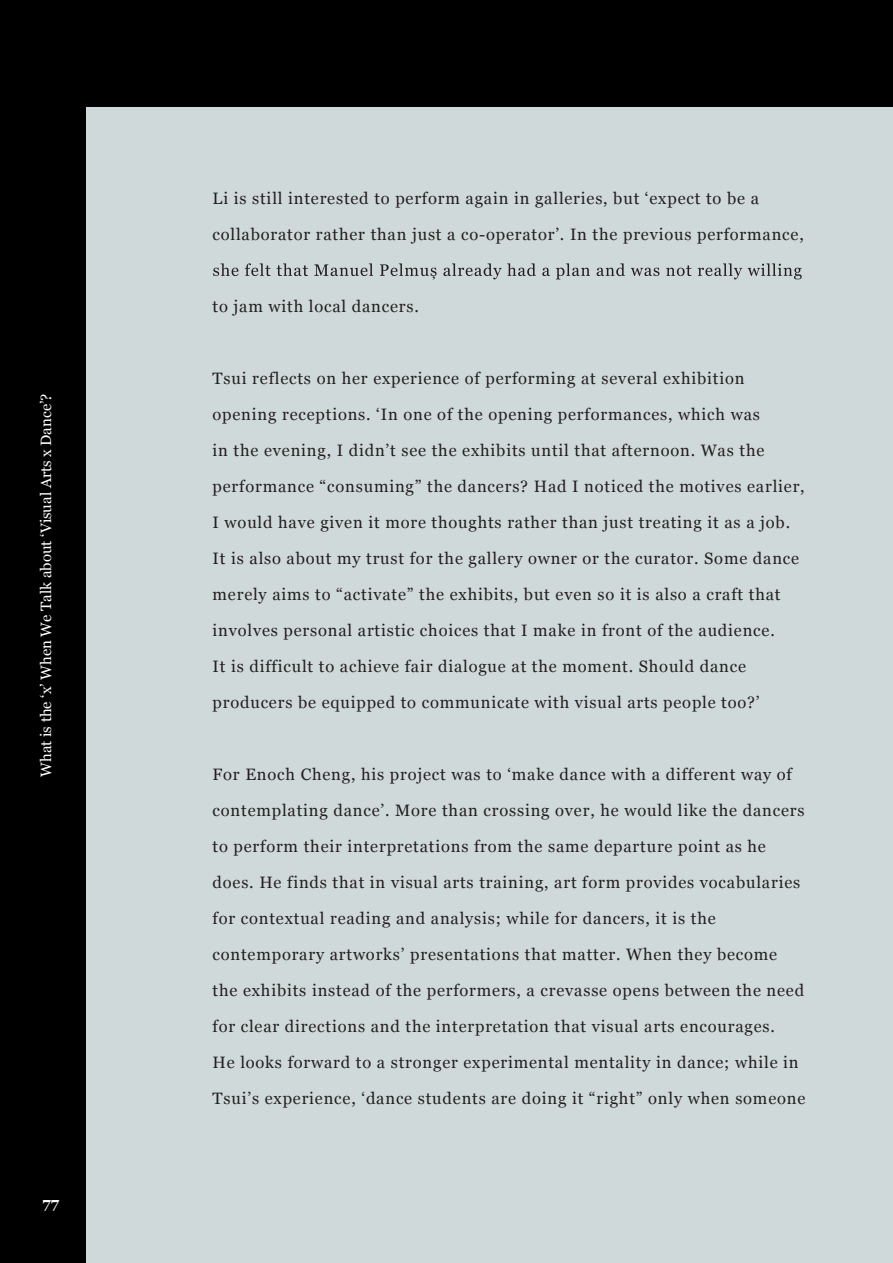
<style>
.page{position:relative;width:893px;height:1263px;background:#fff}
.page>*{position:absolute;margin:0;border:0;box-sizing:border-box;transform-origin:0 0}
.t1{font:16.5px/36px "Georgia";letter-spacing:.05em;color:#231f20}
.t2{font:15px "Georgia";color:#fff}
.t3{font:700 15px "Georgia";color:#fff}
</style>
<div class="page">
<div style="left:0;top:85px;width:893px;height:1178px;background:#d0d9d9"></div>
<div style="left:0;top:0;width:893px;height:106px;background:#000001"></div>
<div style="left:0;top:0;width:85px;height:1263px;background:#000001"></div>
<svg style="left:213px;top:263px;width:589px;height:16px"></svg>
<p class="t2" style="left:35px;top:777px;width:385px;rotate:-90deg">What is the ‘x’ When We Talk about ‘Visual Arts x Dance’?</p>
<p class="t3" style="left:43px;top:1192px;width:18px">77</p>
<p class="t1" style="left:213px;top:179px;width:593px">Li is still interested to perform again in galleries, but ‘expect to be a collaborator rather than just a co-operator’. In the previous performance,</p>
<p class="t1" style="left:213px;top:287px;width:208px">to jam with local dancers.</p>
<p class="t1" style="left:213px;top:359px;width:594px">Tsui reflects on her experience of performing at several exhibition opening receptions. ‘In one of the opening performances, which was<br>in the evening, I didn’t see the exhibits until that afternoon. Was the performance “consuming” the dancers? Had I noticed the motives earlier, I would have given it more thoughts rather than just treating it as a job.<br>It is also about my trust for the gallery owner or the curator. Some dance merely aims to “activate” the exhibits, but even so it is also a craft that involves personal artistic choices that I make in front of the audience.<br>It is difficult to achieve fair dialogue at the moment. Should dance producers be equipped to communicate with visual arts people too?’</p>
<p class="t1" style="left:213px;top:755px;width:594px">For Enoch Cheng, his project was to ‘make dance with a different way of contemplating dance’. More than crossing over, he would like the dancers to perform their interpretations from the same departure point as he does. He finds that in visual arts training, art form provides vocabularies for contextual reading and analysis; while for dancers, it is the contemporary artworks’ presentations that matter. When they become the exhibits instead of the performers, a crevasse opens between the need for clear directions and the interpretation that visual arts encourages.<br>He looks forward to a stronger experimental mentality in dance; while in Tsui’s experience, ‘dance students are doing it “right” only when someone</p>
</div>
